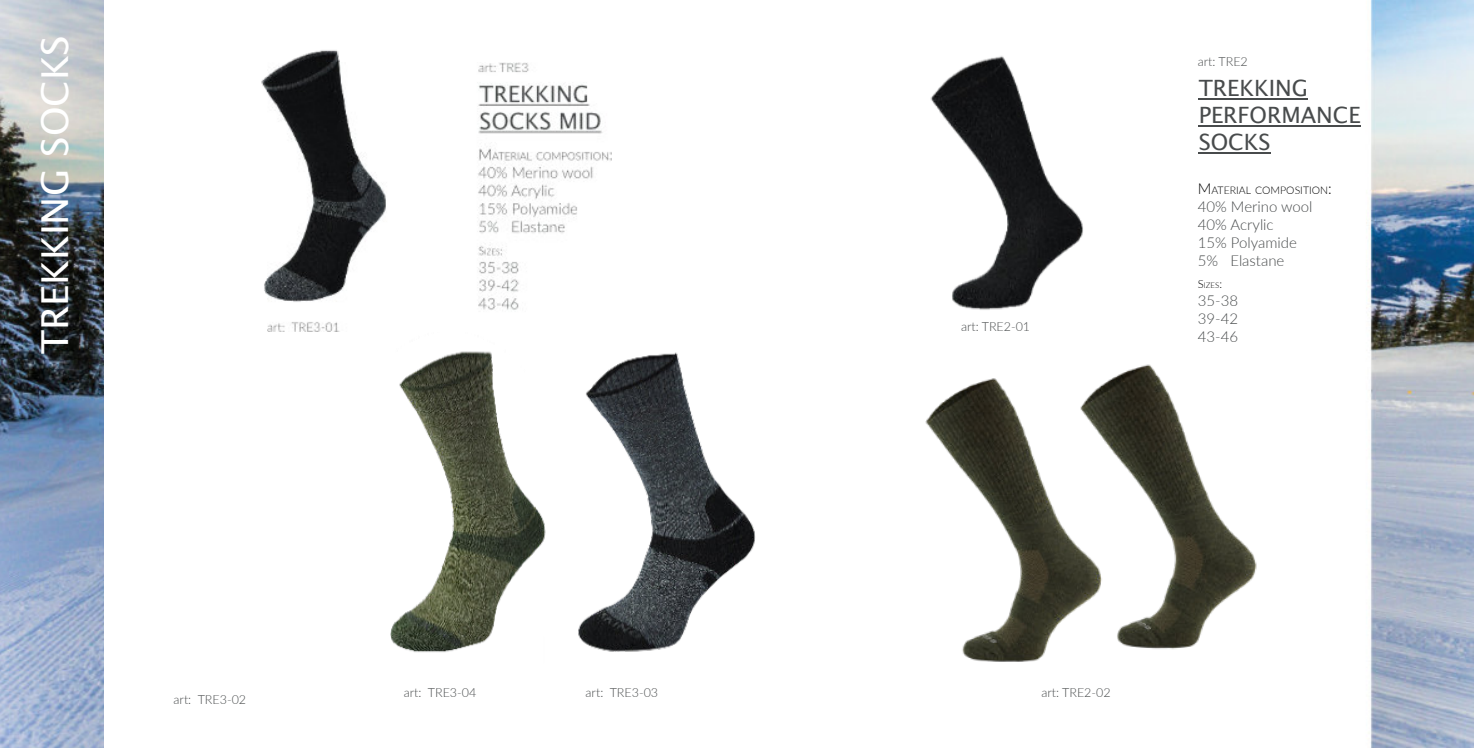
<style>
.page{position:relative;width:1474px;height:748px;background:#fff}
.page>*{position:absolute;margin:0;border:0;box-sizing:border-box;transform-origin:0 0}
.t1{font:37.25px "Lucida Grande";color:#fff}
.t2{font:22.5px/27px "Lucida Grande";color:#484b4c}
.t3{font:300 15px/18px "Lato";color:#484b4c}
.t4{font:300 12.5px "Lato";color:#484b4c}
.t5{font:300 10.5px "Lato";color:#000}
.t6{font:300 7.88px "Lato";color:#000}
.s1{font-size:15px}
.s2{font-size:11.25px}
</style>
<div class="page">
<img style="left:0;top:0;width:1474px;height:748px">
<div style="left:104px;top:0;width:1267px;height:748px;background:#fff"></div>
<img style="left:925px;top:364px;width:332px;height:298px">
<img style="left:930px;top:56px;width:153px;height:254px">
<hr style="left:1199px;top:99px;width:109px;height:1px;background:#484b4c">
<hr style="left:1199px;top:126px;width:162px;height:1px;background:#484b4c">
<hr style="left:1199px;top:152px;width:72px;height:2px;background:#484b4c">
<img style="left:327px;top:331px;width:197px;height:321px">
<img style="left:524px;top:352px;width:232px;height:300px">
<img style="left:261px;top:50px;width:79px;height:244px">
<img style="left:267px;top:62px;width:345px;height:269px">
<h1 class="t1" style="left:39px;top:354px;width:320px;rotate:-90deg">TREKKING SOCKS</h1>
<p class="t4" style="left:174px;top:694px;width:74px">art: TRE3-02</p>
<p class="t4" style="left:404px;top:686px;width:74px">art: TRE3-04</p>
<p class="t4" style="left:586px;top:686px;width:74px">art: TRE3-03</p>
<p class="t4" style="left:961px;top:321px;width:71px">art: TRE2-01</p>
<p class="t4" style="left:1198px;top:56px;width:52px">art: TRE2</p>
<h2 class="t2" style="left:1199px;top:76px;width:164px">TREKKING<br>PERFORMANCE<br>SOCKS</h2>
<p class="t5" style="left:1198px;top:185px;width:136px"><span class="s1">M</span>ATERIAL COMPOSITION<span class="s1">:</span></p>
<p class="t3" style="left:1198px;top:198px;width:116px">40% Merino wool<br>40% Acrylic<br>15% Polyamide<br>5% Elastane</p>
<p class="t6" style="left:1198px;top:282px;width:26px"><span class="s2">S</span>IZES<span class="s2">:</span></p>
<p class="t3" style="left:1198px;top:293px;width:42px;text-align:justify">35-38<br>39-42<br>43-46</p>
<p class="t4" style="left:1041px;top:686px;width:71px">art: TRE2-02</p>
</div>
